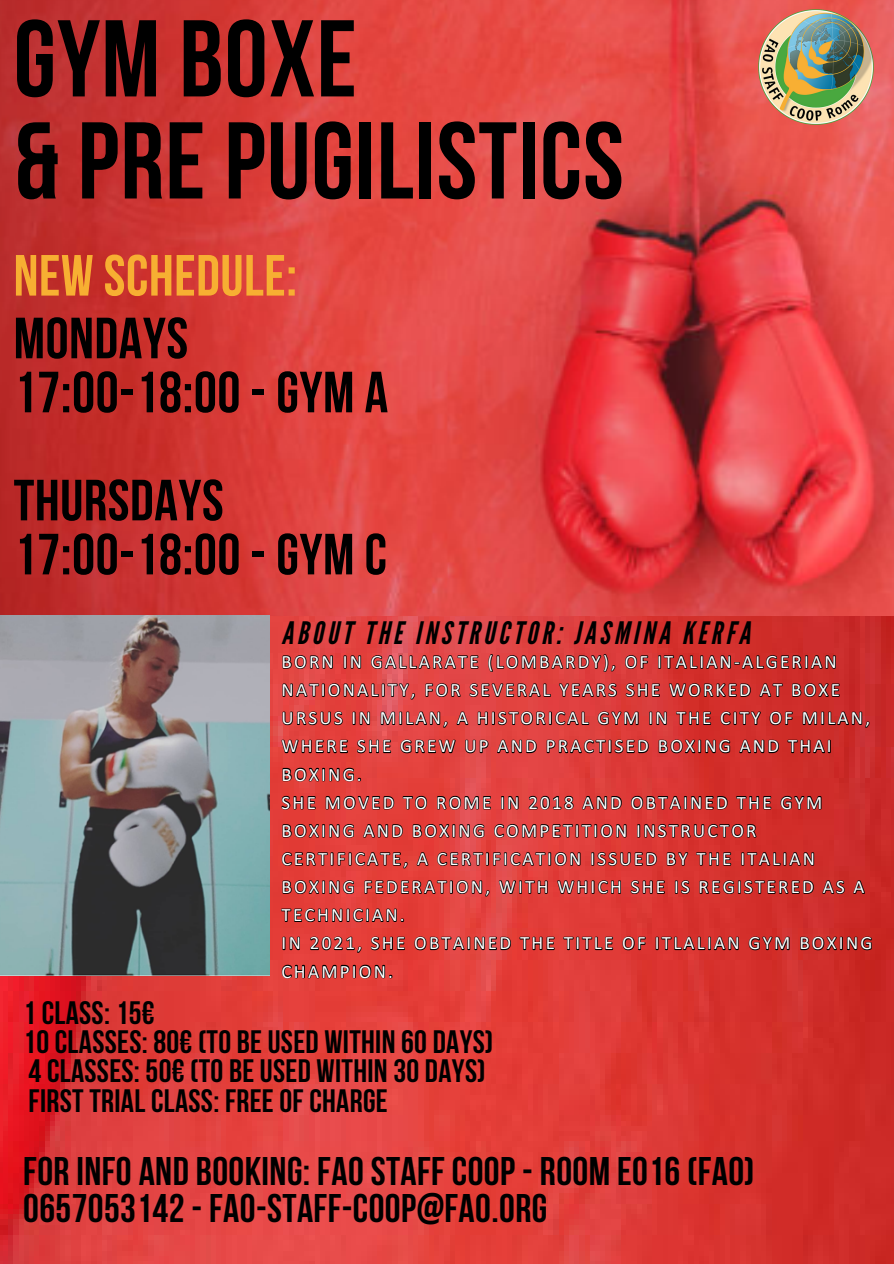
<style>
.page{position:relative;width:894px;height:1264px;background:#fff}
.page>*{position:absolute;margin:0;border:0;box-sizing:border-box;transform-origin:0 0}
.t1{font:700 108.75px/102px "Bebas Neue";letter-spacing:.01em;color:#000}
.t2{font:700 57.9px/54px "Bebas Neue";letter-spacing:.01em;color:#000}
.t3{font:700 57.9px "Bebas Neue";letter-spacing:.01em;color:#f7af32}
.t4{font:700 39.75px/37.2px "Bebas Neue";letter-spacing:.01em;color:#000}
.t5{font:700 32.25px/29.2px "Bebas Neue";letter-spacing:.01em;color:#000}
.t6{font:italic 30.9px "League Gothic";letter-spacing:.12em;color:#000}
.t7{font:18.9px/28.2px "Calibri";letter-spacing:.12em;color:#fff}
</style>
<div class="page">
<img style="left:0;top:0;width:893px;height:616px">
<img style="left:0;top:616px;width:893px;height:647px">
<img style="left:0;top:616px;width:269px;height:359px">
<svg style="left:280px;top:648px;width:592px;height:337px"></svg>
<img style="left:758px;top:10px;width:114px;height:115px">
<p class="t1" style="left:14px;top:18px;width:611px">GYM BOXE<br>&amp; PRE PUGILISTICS</p>
<p class="t3" style="left:14px;top:252px;width:285px">NEW SCHEDULE:</p>
<p class="t2" style="left:14px;top:317px;width:376px">MONDAYS<br>17:00-18:00 - GYM A</p>
<h5 class="t2" style="left:14px;top:479px;width:375px">THURSDAYS<br>17:00-18:00 - GYM C</h5>
<h2 class="t6" style="left:281px;top:615px;width:470px">ABOUT THE INSTRUCTOR: JASMINA KERFA</h2>
<h1 class="t7" style="left:281px;top:649px;width:590px">BORN IN GALLARATE (LOMBARDY), OF ITALIAN-ALGERIAN NATIONALITY, FOR SEVERAL YEARS SHE WORKED AT BOXE URSUS IN MILAN, A HISTORICAL GYM IN THE CITY OF MILAN, WHERE SHE GREW UP AND PRACTISED BOXING AND THAI BOXING.</h1>
<p class="t7" style="left:281px;top:789px;width:584px">SHE MOVED TO ROME IN 2018 AND OBTAINED THE GYM BOXING AND BOXING COMPETITION INSTRUCTOR CERTIFICATE, A CERTIFICATION ISSUED BY THE ITALIAN BOXING FEDERATION, WITH WHICH SHE IS REGISTERED AS A TECHNICIAN.</p>
<h2 class="t7" style="left:281px;top:930px;width:592px">IN 2021, SHE OBTAINED THE TITLE OF ITLALIAN GYM BOXING<br>CHAMPION.</h2>
<h2 class="t5" style="left:23px;top:1001px;width:471px">1 CLASS: 15€<br>10 CLASSES: 80€ (TO BE USED WITHIN 60 DAYS)<br>4 CLASSES: 50€ (TO BE USED WITHIN 30 DAYS)<br>FIRST TRIAL CLASS: FREE OF CHARGE</h2>
<p class="t4" style="left:23px;top:1156px;width:732px">FOR INFO AND BOOKING: FAO STAFF COOP - ROOM E016 (FAO)<br>0657053142 - FAO-STAFF-C00P@FAO.ORG</p>
</div>
